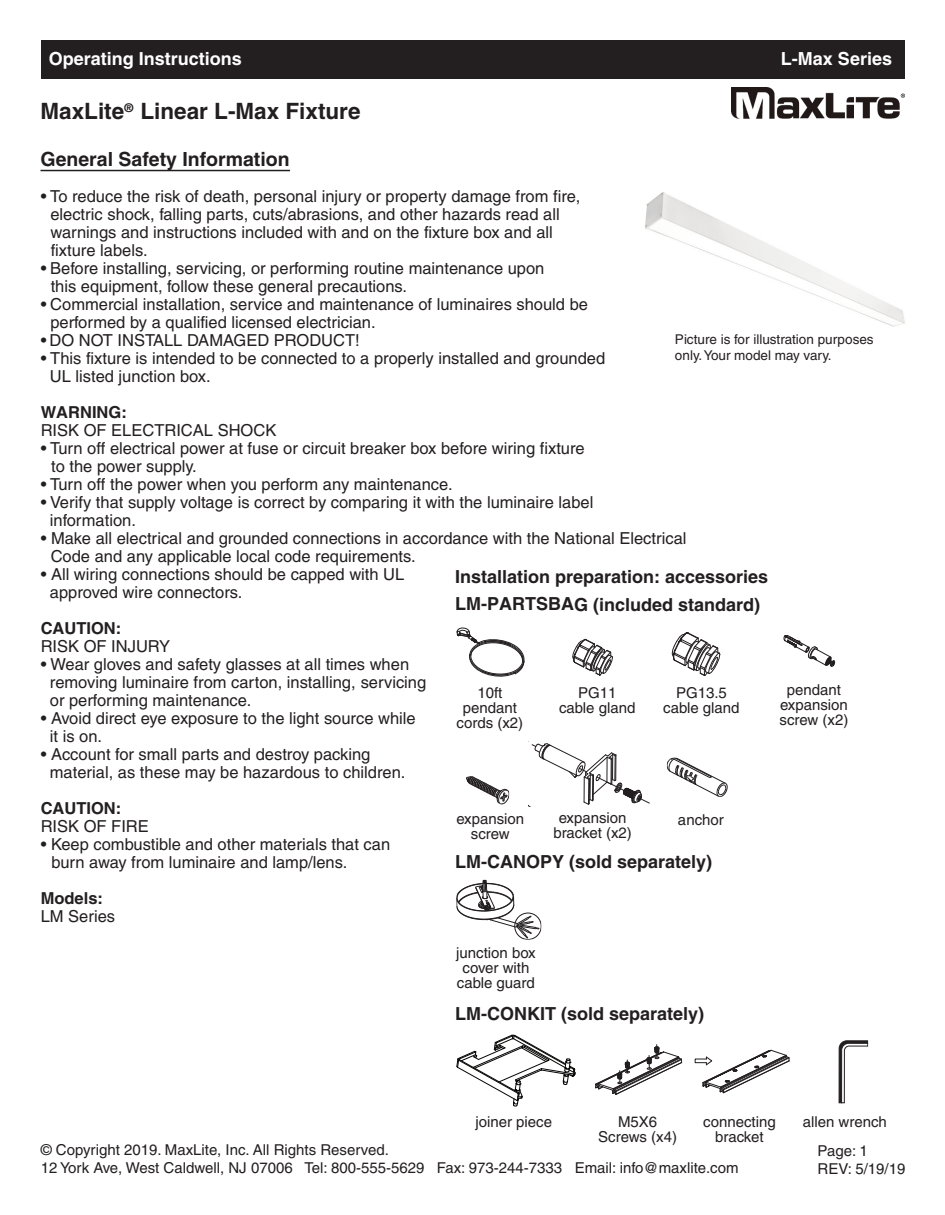
<style>
.page{position:relative;width:945px;height:1215px;background:#fff}
.page>*{position:absolute;margin:0;border:0;box-sizing:border-box;transform-origin:0 0}
.t1{font:700 22.5px "Helvetica";color:#231f20}
.t2{font:700 19.5px "Helvetica";color:#231f20}
.t3{font:700 18px "Helvetica";color:#231f20}
.t4{font:700 18px "Helvetica";color:#fff}
.t5{font:16.5px/18px "Helvetica";color:#231f20}
.t6{font:700 16.5px "Helvetica";color:#231f20}
.t7{font:15px/15px "Helvetica";color:#231f20;text-align:center}
.t8{font:13.5px/16.2px "Helvetica";color:#231f20}
.t9{font:700 12px "Helvetica";color:#231f20}
</style>
<div class="page">
<hr style="left:41px;top:170px;width:249px;height:1px;background:#231f20">
<img style="left:645px;top:192px;width:260px;height:135px">
<div style="left:41px;top:40px;width:864px;height:39px;background:#231f20"></div>
<img style="left:732px;top:87px;width:173px;height:32px">
<svg style="left:667px;top:758px;width:61px;height:39px"></svg>
<svg style="left:456px;top:880px;width:84px;height:59px"></svg>
<div style="left:515px;top:913px;width:26px;height:27px;border:1px solid #211d1e;border-radius:50%"></div>
<svg style="left:457px;top:627px;width:67px;height:50px"></svg>
<svg style="left:595px;top:1045px;width:87px;height:50px"></svg>
<div style="left:695px;top:1059px;width:12px;height:4px;border:1px solid #231f20"></div>
<svg style="left:703px;top:1050px;width:87px;height:44px"></svg>
<svg style="left:572px;top:639px;width:41px;height:37px"></svg>
<svg style="left:529px;top:743px;width:121px;height:64px"></svg>
<svg style="left:466px;top:776px;width:43px;height:28px"></svg>
<svg style="left:457px;top:1035px;width:119px;height:71px"></svg>
<svg style="left:838px;top:1040px;width:30px;height:64px"></svg>
<svg style="left:783px;top:635px;width:52px;height:32px"></svg>
<svg style="left:672px;top:632px;width:48px;height:44px"></svg>
<p class="t4" style="left:49px;top:52px;width:195px">Operating Instructions</p>
<p class="t4" style="left:781px;top:52px;width:113px">L-Max Series</p>
<h1 class="t1" style="left:40px;top:103px;width:322px">MaxLite Linear L-Max Fixture</h1>
<p class="t9" style="left:125px;top:104px;width:10px">®</p>
<p class="t2" style="left:40px;top:152px;width:251px">General Safety Information</p>
<p class="t5" style="left:50px;top:188px;width:532px;text-indent:-10px">• To reduce the risk of death, personal injury or property damage from fire, electric shock, falling parts, cuts/abrasions, and other hazards read all warnings and instructions included with and on the fixture box and all fixture labels.</p>
<p class="t5" style="left:51px;top:260px;width:495px;text-indent:-10px">• Before installing, servicing, or performing routine maintenance upon this equipment, follow these general precautions.</p>
<p class="t5" style="left:50px;top:296px;width:539px;text-indent:-10px">• Commercial installation, service and maintenance of luminaires should be performed by a qualified licensed electrician.</p>
<p class="t5" style="left:41px;top:332px;width:321px">• DO NOT INSTALL DAMAGED PRODUCT!</p>
<p class="t5" style="left:50px;top:350px;width:557px;text-indent:-9px">• This fixture is intended to be connected to a properly installed and grounded<br>UL listed junction box.</p>
<p class="t6" style="left:41px;top:406px;width:88px">WARNING:</p>
<p class="t5" style="left:41px;top:422px;width:237px">RISK OF ELECTRICAL SHOCK</p>
<p class="t5" style="left:51px;top:440px;width:535px;text-indent:-10px">• Turn off electrical power at fuse or circuit breaker box before wiring fixture to the power supply.</p>
<p class="t5" style="left:41px;top:476px;width:414px">• Turn off the power when you perform any maintenance.</p>
<p class="t5" style="left:50px;top:494px;width:545px;text-indent:-9px">• Verify that supply voltage is correct by comparing it with the luminaire label information.</p>
<p class="t5" style="left:51px;top:530px;width:637px;text-indent:-10px">• Make all electrical and grounded connections in accordance with the National Electrical<br>Code and any applicable local code requirements.</p>
<p class="t5" style="left:50px;top:566px;width:356px;text-indent:-9px">• All wiring connections should be capped with UL approved wire connectors.</p>
<p class="t6" style="left:41px;top:622px;width:82px">CAUTION:</p>
<p class="t5" style="left:41px;top:638px;width:131px">RISK OF INJURY</p>
<p class="t5" style="left:50px;top:656px;width:378px;text-indent:-9px">• Wear gloves and safety glasses at all times when removing luminaire from carton, installing, servicing or performing maintenance.</p>
<p class="t5" style="left:50px;top:710px;width:367px;text-indent:-9px">• Avoid direct eye exposure to the light source while it is on.</p>
<p class="t5" style="left:50px;top:746px;width:357px;text-indent:-9px">• Account for small parts and destroy packing material, as these may be hazardous to children.</p>
<p class="t6" style="left:41px;top:802px;width:82px">CAUTION:</p>
<p class="t5" style="left:41px;top:818px;width:110px">RISK OF FIRE</p>
<p class="t5" style="left:52px;top:836px;width:340px;text-indent:-11px">• Keep combustible and other materials that can burn away from luminaire and lamp/lens.</p>
<p class="t6" style="left:41px;top:892px;width:64px">Models:</p>
<p class="t5" style="left:41px;top:908px;width:76px">LM Series</p>
<p class="t8" style="left:675px;top:332px;width:200px">Picture is for illustration purposes only.Your model may vary.</p>
<p class="t3" style="left:455px;top:570px;width:315px">Installation preparation: accessories</p>
<p class="t3" style="left:455px;top:598px;width:307px">LM-PARTSBAG (included standard)</p>
<p class="t7" style="left:780px;top:683px;width:70px">pendant expansion screw (x2)</p>
<p class="t7" style="left:663px;top:687px;width:78px">PG13.5 cable gland</p>
<p class="t7" style="left:559px;top:687px;width:78px">PG11 cable gland</p>
<p class="t7" style="left:457px;top:687px;width:68px">10ft pendant cords (x2)</p>
<p class="t7" style="left:553px;top:812px;width:80px">expansion bracket (x2)</p>
<p class="t7" style="left:456px;top:813px;width:69px">expansion</p>
<p class="t7" style="left:678px;top:813px;width:47px">anchor</p>
<p class="t7" style="left:471px;top:828px;width:40px">screw</p>
<p class="t3" style="left:455px;top:855px;width:259px">LM-CANOPY (sold separately)</p>
<p class="t7" style="left:456px;top:946px;width:81px">junction box cover with cable guard</p>
<p class="t3" style="left:455px;top:1007px;width:251px">LM-CONKIT (sold separately)</p>
<p class="t7" style="left:475px;top:1115px;width:78px">joiner piece</p>
<p class="t7" style="left:803px;top:1115px;width:86px">allen wrench</p>
<p class="t7" style="left:598px;top:1115px;width:80px">M5X6<br>Screws (x4)</p>
<p class="t7" style="left:703px;top:1115px;width:74px">connecting bracket</p>
<p class="t7" style="left:41px;top:1142px;width:699px;line-height:18px;text-align:left">© Copyright 2019. MaxLite, Inc. All Rights Reserved.<br>12 York Ave, West Caldwell, NJ 07006 Tel: 800-555-5629 Fax: 973-244-7333 Email: info@maxlite.com</p>
<p class="t7" style="left:818px;top:1143px;width:89px;line-height:18px;text-align:left">Page: 1<br>REV: 5/19/19</p>
</div>
